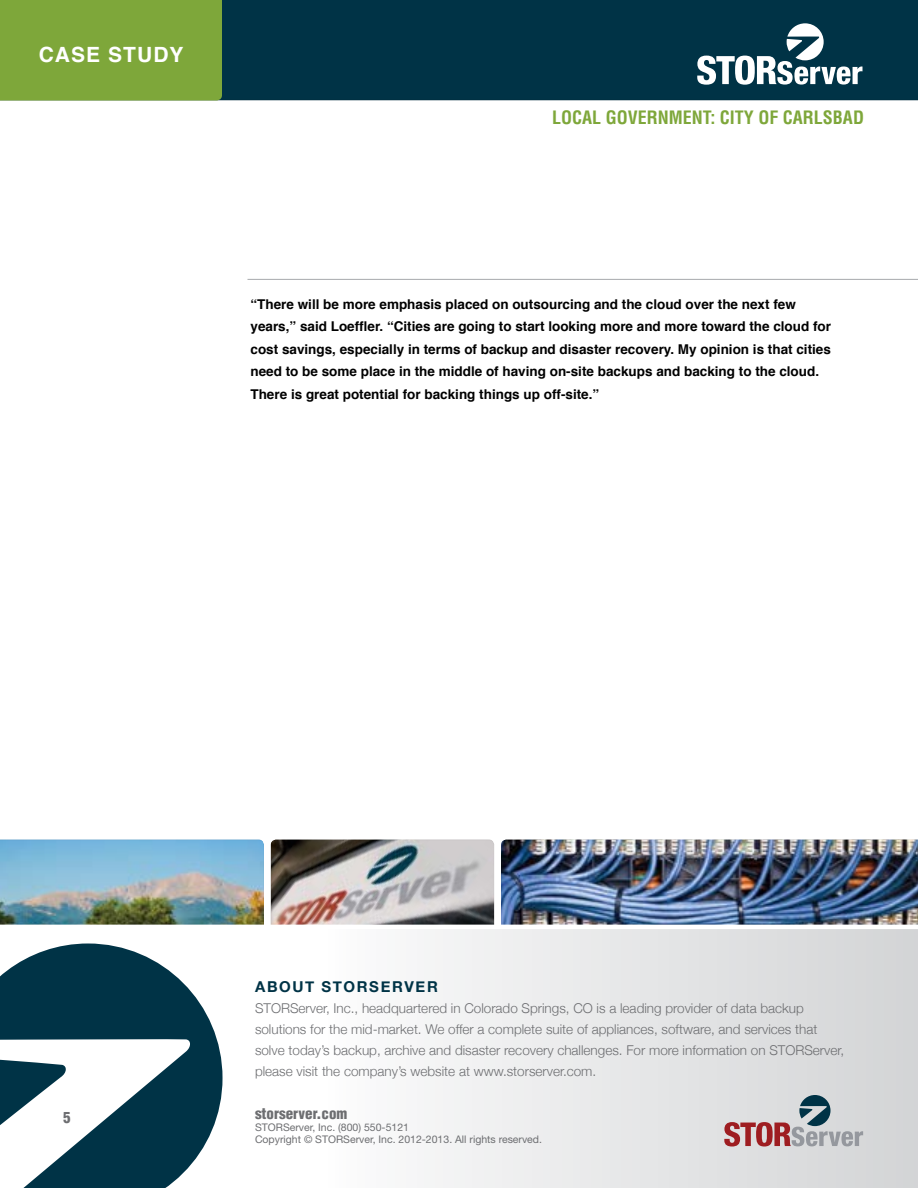
<style>
.page{position:relative;width:918px;height:1188px;background:#fff}
.page>*{position:absolute;margin:0;border:0;box-sizing:border-box;transform-origin:0 0}
.t1{font:700 21px "Helvetica";letter-spacing:.05em;color:#fff}
.t2{font:700 condensed 18px "Helvetica LT Std";color:#7ea73a}
.t3{font:900 condensed 15px "Helvetica LT Std";color:#6d6e71}
.t4{font:700 15px "Helvetica Neue";letter-spacing:.115em;color:#003346}
.t5{font:700 13.5px/22.5px "Helvetica";color:#000}
.t6{font:300 13.5px/21px "Helvetica Neue";color:#6d6e71}
.t7{font:10.5px/12px "Helvetica Neue LT Std";color:#6d6e71}
</style>
<div class="page">
<div style="left:0;top:829px;width:276px;height:102px;background:#000;opacity:.2"></div>
<div style="left:257px;top:829px;width:250px;height:102px;background:#000;opacity:.2"></div>
<div style="left:488px;top:829px;width:430px;height:102px;background:#000;opacity:.2"></div>
<div style="left:0;top:928px;width:918px;height:260px;background:linear-gradient(to right,#fff,#d7d8d9)"></div>
<svg style="left:0;top:944px;width:223px;height:244px;fill:#003346"></svg>
<svg style="left:724px;top:1095px;width:139px;height:52px;background:#bbafb2"></svg>
<hr style="left:0;top:925px;width:918px;height:4px;background:#fff">
<div style="left:0;top:0;width:918px;height:102px;background:#003346"></div>
<hr style="left:248px;top:279px;width:670px;height:1px;background:#a7a9ac">
<svg style="left:697px;top:23px;width:165px;height:62px"></svg>
<div style="left:0;top:0;width:222px;height:100px;background:#7ea73a"></div>
<h1 class="t1" style="left:39px;top:38px;width:146px">case study</h1>
<h2 class="t2" style="left:552px;top:106px;width:313px">LOCAL GOVERNMENT: CITY OF CARLSBAD</h2>
<p class="t5" style="left:250px;top:293px;width:582px">“There will be more emphasis placed on outsourcing and the cloud over the next few years,” said Loeffler. “Cities are going to start looking more and more toward the cloud for cost savings, especially in terms of backup and disaster recovery. My opinion is that cities need to be some place in the middle of having on-site backups and backing to the cloud.<br>There is great potential for backing things up off-site.”</p>
<p class="t3" style="left:63px;top:1108px;width:9px">5</p>
<p class="t4" style="left:255px;top:973px;width:183px">ABOUT STO RSERVER</p>
<p class="t6" style="left:255px;top:997px;width:591px">STORServer, Inc., headquartered in Colorado Springs, CO is a leading provider of data backup solutions for the mid-market. We offer a complete suite of appliances, software, and services that solve today’s backup, archive and disaster recovery challenges. For more information on STORServer, please visit the company’s website at www.storserver.com.</p>
<p class="t3" style="left:255px;top:1104px;width:94px">storserver.com</p>
<p class="t7" style="left:255px;top:1121px;width:289px">STORServer, Inc. (800) 550-5121<br>Copyright © STORServer, Inc. 2012-2013. All rights reserved.</p>
</div>
